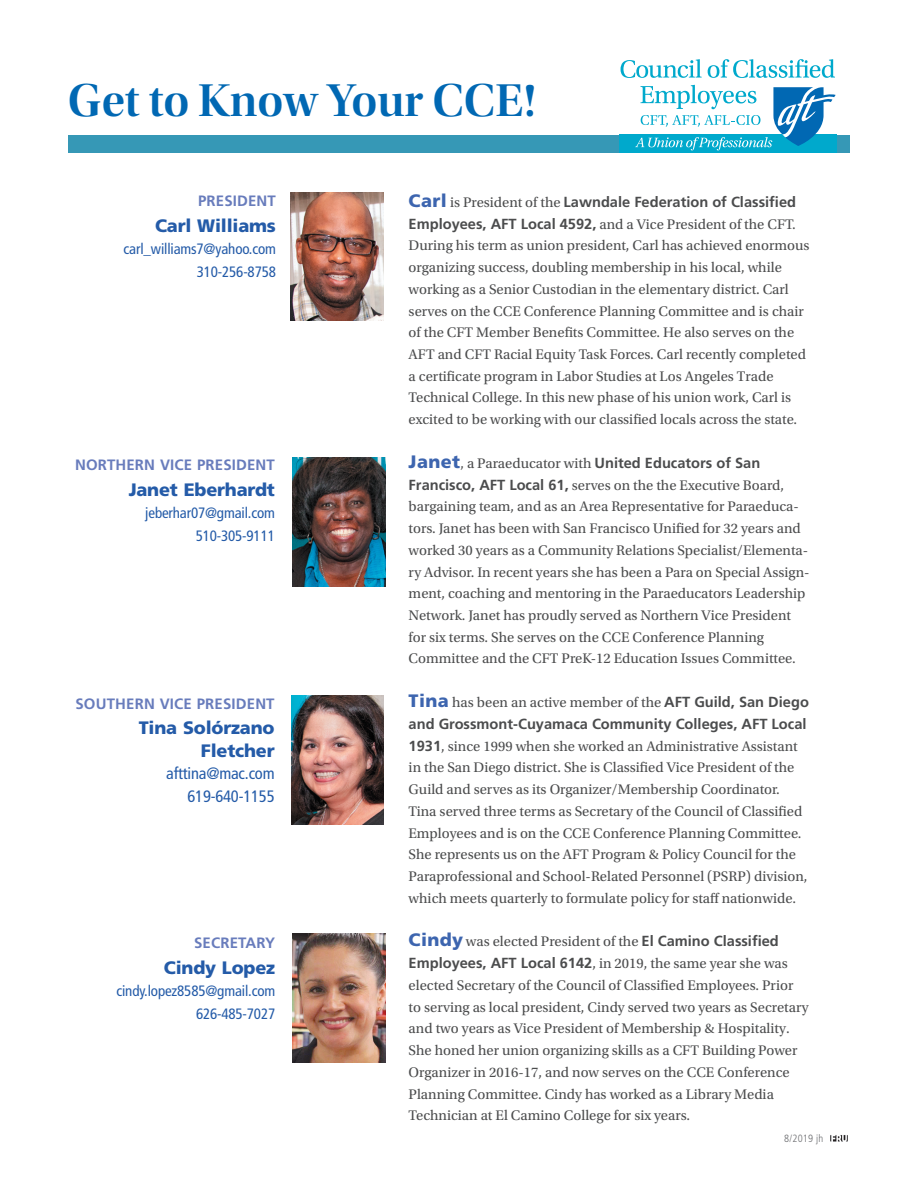
<style>
.page{position:relative;width:918px;height:1188px;background:#fff}
.page>*{position:absolute;margin:0;border:0;box-sizing:border-box;transform-origin:0 0}
.t1{font:48px "Utopia Std Semibold Disp";color:#0168b3}
.t2{font:900 18px/22.5px "Frutiger";letter-spacing:-.01em;color:#245ba8;text-align:right}
.t3{font:condensed 16.5px/22.5px "Frutiger";letter-spacing:-.01em;color:#245ba8;text-align:right}
.t4{font:condensed 15px/22.5px "Frutiger";letter-spacing:-.01em;color:#245ba8;text-align:right}
.t5{font:700 15px "Frutiger";letter-spacing:.01em;color:#687cbc}
.t6{font:14.7px/21.8px "Utopia Std";color:#4b4c4d}
.t7{font:700 14.7px "Frutiger";color:#4b4c4d}
.t8{font:300 condensed 10.5px "Frutiger LT Std";letter-spacing:.02em;color:#6c6d70}
.s1{font-weight:900;font-size:18px;color:#3d65af}
.s2{font-family:"Utopia Std";font-weight:400}
.s3{font-family:"Frutiger";font-weight:700}
.s4{font-family:"Utopia Std";font-weight:400;font-size:14.25px}
.s5{font-family:"Frutiger";font-weight:900;font-size:18px;color:#3d65af}
</style>
<div class="page">
<img style="left:830px;top:1135px;width:18px;height:7px">
<img style="left:291px;top:192px;width:93px;height:129px">
<img style="left:293px;top:933px;width:93px;height:129px">
<img style="left:291px;top:696px;width:93px;height:128px">
<img style="left:293px;top:458px;width:93px;height:128px">
<div style="left:68px;top:135px;width:782px;height:18px;background:#3698b6"></div>
<div style="left:619px;top:135px;width:218px;height:18px;background:#00a9cc"></div>
<svg style="left:621px;top:59px;width:81px;height:19px"></svg>
<svg style="left:708px;top:59px;width:127px;height:19px"></svg>
<svg style="left:635px;top:85px;width:201px;height:65px"></svg>
<h1 class="t1" style="left:68px;top:74px;width:470px">Get to Know Your CCE!</h1>
<p class="t5" style="left:198px;top:192px;width:79px">PRESIDENT</p>
<p class="t2" style="left:155px;top:214px;width:122px">Carl Williams</p>
<p class="t4" style="left:124px;top:238px;width:154px">carl_williams7@yahoo.com<br>310-256-8758</p>
<p class="t5" style="left:75px;top:456px;width:201px">NORTHERN VICE PRESIDENT</p>
<p class="t2" style="left:129px;top:478px;width:148px">Janet Eberhardt</p>
<p class="t4" style="left:145px;top:502px;width:131px">jeberhar07@gmail.com<br>510-305-9111</p>
<p class="t5" style="left:75px;top:695px;width:201px">SOUTHERN VICE PRESIDENT</p>
<p class="t2" style="left:139px;top:716px;width:137px">Tina Solórzano<br>Fletcher</p>
<p class="t3" style="left:166px;top:762px;width:110px">afttina@mac.com<br>619-640-1155</p>
<p class="t5" style="left:194px;top:934px;width:83px">SECRETARY</p>
<p class="t2" style="left:164px;top:956px;width:113px">Cindy Lopez</p>
<p class="t4" style="left:116px;top:980px;width:160px">cindy.lopez8585@gmail.com<br>626-485-7027</p>
<p class="t7" style="left:409px;top:193px;width:389px"><span class="s1">Carl</span> <span class="s2">is President of the</span> Lawndale Federation of Classified</p>
<p class="t6" style="left:409px;top:213px;width:402px"><span class="s3">Employees, AFT Local 4592,</span> and a Vice President of the CFT.<br>During his term as union president, Carl has achieved enormous organizing success, doubling membership in his local, while working as a Senior Custodian in the elementary district. Carl serves on the CCE Conference Planning Committee and is chair of the CFT Member Benefits Committee. He also serves on the AFT and CFT Racial Equity Task Forces. Carl recently completed a certificate program in Labor Studies at Los Angeles Trade Technical College. In this new phase of his union work, Carl is excited to be working with our classified locals across the state.</p>
<p class="t7" style="left:409px;top:454px;width:353px"><span class="s1">Janet</span><span class="s4">,</span> <span class="s2">a Paraeducator with</span> United Educators of San</p>
<p class="t6" style="left:409px;top:474px;width:402px"><span class="s3">Francisco, AFT Local 61,</span> serves on the the Executive Board, bargaining team, and as an Area Representative for Paraeduca&shy;tors. Janet has been with San Francisco Unified for 32 years and worked 30 years as a Community Relations Specialist/Elementa&shy;ry Advisor. In recent years she has been a Para on Special Assign&shy;ment, coaching and mentoring in the Paraeducators Leadership Network. Janet has proudly served as Northern Vice President for six terms. She serves on the CCE Conference Planning Committee and the CFT PreK-12 Education Issues Committee.</p>
<p class="t6" style="left:409px;top:692px;width:402px"><span class="s5">Tina</span> has been an active member of the <span class="s3">AFT Guild, San Diego</span></p>
<p class="t7" style="left:409px;top:715px;width:399px">and Grossmont-Cuyamaca Community Colleges, AFT Local</p>
<p class="t6" style="left:409px;top:735px;width:400px"><span class="s3">1931</span>, since 1999 when she worked an Administrative Assistant in the San Diego district. She is Classified Vice President of the Guild and serves as its Organizer/Membership Coordinator.<br>Tina served three terms as Secretary of the Council of Classified Employees and is on the CCE Conference Planning Committee.<br>She represents us on the AFT Program &amp; Policy Council for the Paraprofessional and School-Related Personnel (PSRP) division, which meets quarterly to formulate policy for staff nationwide.</p>
<p class="t6" style="left:409px;top:931px;width:402px"><span class="s5">Cindy</span> was elected President of the <span class="s3">El Camino Classified Employees, AFT Local 6142</span>, in 2019, the same year she was elected Secretary of the Council of Classified Employees. Prior to serving as local president, Cindy served two years as Secretary and two years as Vice President of Membership &amp; Hospitality.<br>She honed her union organizing skills as a CFT Building Power Organizer in 2016-17, and now serves on the CCE Conference Planning Committee. Cindy has worked as a Library Media Technician at El Camino College for six years.</p>
<p class="t8" style="left:784px;top:1132px;width:41px">8/2019 jh</p>
</div>
